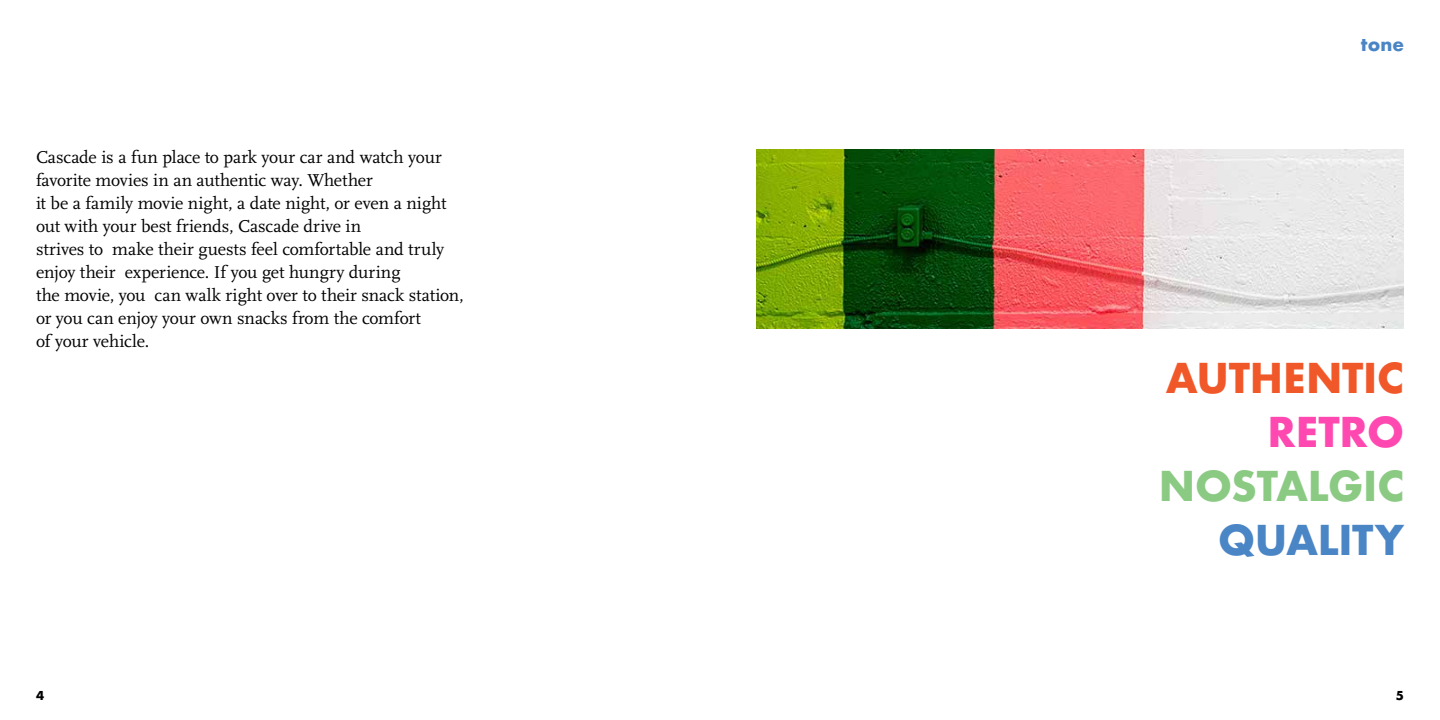
<style>
.page{position:relative;width:1440px;height:720px;background:#fff}
.page>*{position:absolute;margin:0;border:0;box-sizing:border-box;transform-origin:0 0}
.t1{font:700 40px "Futura";letter-spacing:-.01em;color:#f15829}
.t2{font:700 40px "Futura";letter-spacing:-.005em;color:#8bca83}
.t3{font:700 40px "Futura";letter-spacing:-.01em;color:#4a85c5}
.t4{font:700 40px "Futura";letter-spacing:-.005em;color:#ff49b0}
.t5{font:18px/23px "Scala Pro";letter-spacing:-.005em;color:#000}
.t6{font:700 18px "Futura";color:#4a85c5}
.t7{font:700 12px "Futura";color:#000}
</style>
<div class="page">
<img style="left:756px;top:149px;width:648px;height:179px">
<p class="t5" style="left:36px;top:145px;width:429px">Cascade is a fun place to park your car and watch your favorite movies in an authentic way. Whether<br>it be a family movie night, a date night, or even a night out with your best friends, Cascade drive in<br>strives to make their guests feel comfortable and truly enjoy their experience. If you get hungry during<br>the movie, you can walk right over to their snack station, or you can enjoy your own snacks from the comfort<br>of your vehicle.</p>
<p class="t6" style="left:1361px;top:31px;width:45px">tone</p>
<h1 class="t1" style="left:1166px;top:349px;width:240px">AUTHENTIC</h1>
<h1 class="t4" style="left:1268px;top:403px;width:138px">RETRO</h1>
<h1 class="t2" style="left:1159px;top:457px;width:247px">NOSTALGIC</h1>
<h1 class="t3" style="left:1218px;top:511px;width:187px">QUALITY</h1>
<p class="t7" style="left:36px;top:687px;width:10px">4</p>
<p class="t7" style="left:1396px;top:687px;width:10px">5</p>
</div>
